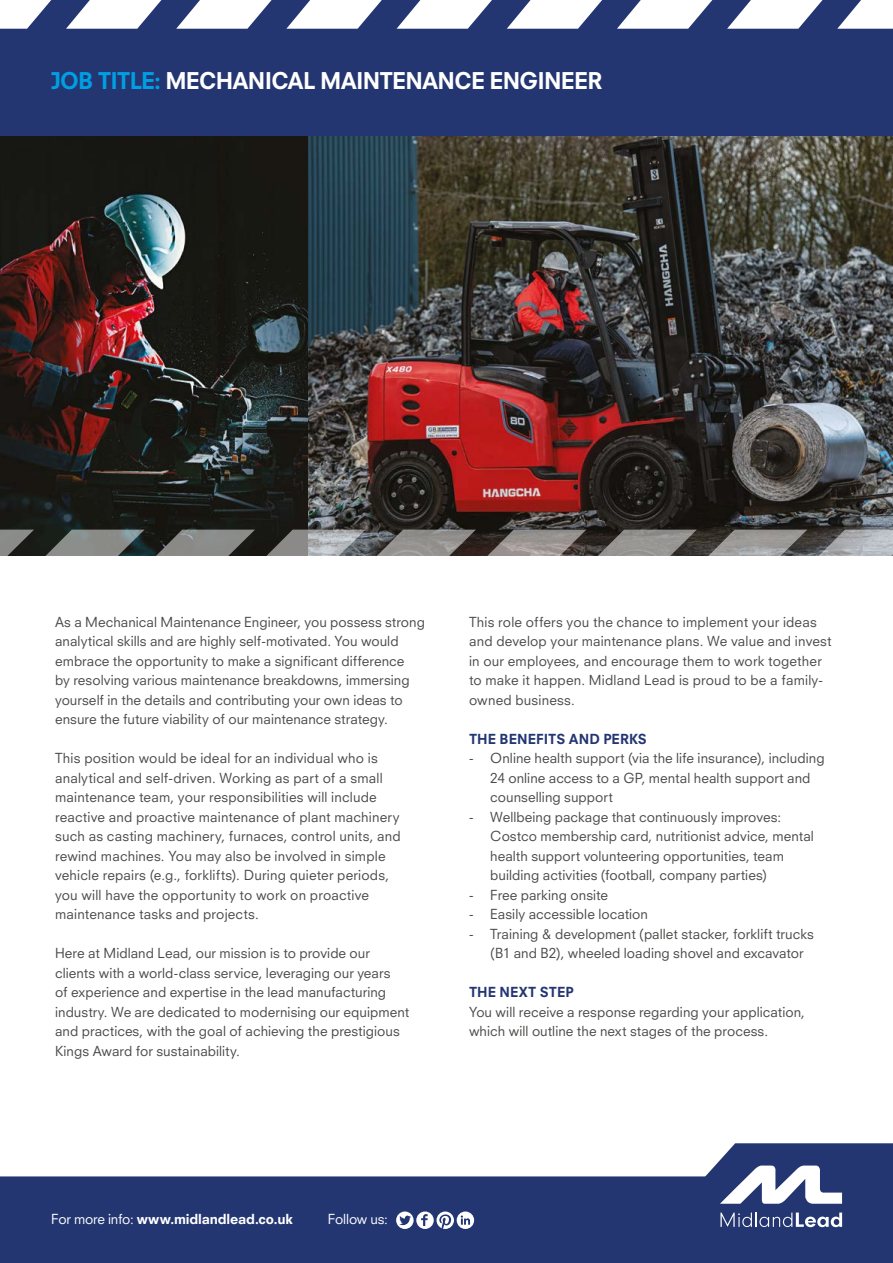
<style>
.page{position:relative;width:893px;height:1263px;background:#fff}
.page>*{position:absolute;margin:0;border:0;box-sizing:border-box;transform-origin:0 0}
.t1{font:800 22.5px "Neuzeit SLT Std";letter-spacing:-.035em;color:#fff}
.t2{font:13.5px/19.5px "Neuzeit SLT Std";letter-spacing:.005em;color:#4a4a49}
.t3{font:800 13.5px "Neuzeit SLT Std";letter-spacing:-.015em;color:#fff}
.t4{font:800 13.5px "Neuzeit SLT Std";letter-spacing:.01em;color:#233672}
.t5{font:13.5px "Neuzeit SLT Std";letter-spacing:-.01em;color:#fff}
.s1{color:#009fe3}
.s2{font-weight:400}
</style>
<div class="page">
<div style="left:0;top:1176px;width:627px;height:87px;background:#233672"></div>
<svg style="left:627px;top:1143px;width:266px;height:120px"></svg>
<svg style="left:396px;top:1211px;width:78px;height:18px"></svg>
<div style="left:0;top:0;width:893px;height:145px;background:#233672"></div>
<svg style="left:837px;top:0;width:56px;height:29px"></svg>
<svg style="left:727px;top:0;width:95px;height:29px"></svg>
<svg style="left:617px;top:0;width:95px;height:29px"></svg>
<svg style="left:507px;top:0;width:95px;height:29px"></svg>
<svg style="left:397px;top:0;width:95px;height:29px"></svg>
<svg style="left:286px;top:0;width:96px;height:29px"></svg>
<svg style="left:176px;top:0;width:96px;height:29px"></svg>
<svg style="left:66px;top:0;width:95px;height:29px"></svg>
<svg style="left:0;top:0;width:51px;height:29px"></svg>
<img style="left:0;top:137px;width:893px;height:393px">
<svg style="left:0;top:530px;width:893px;height:26px;background:#747472"></svg>
<h1 class="t1" style="left:51px;top:67px;width:553px"><span class="s1">JOB TITLE:</span> MECHANICAL MAINTENANCE ENGINEER</h1>
<p class="t2" style="left:55px;top:612px;width:371px">As a Mechanical Maintenance Engineer, you possess strong analytical skills and are highly self-motivated. You would embrace the opportunity to make a significant difference<br>by resolving various maintenance breakdowns, immersing yourself in the details and contributing your own ideas to ensure the future viability of our maintenance strategy.</p>
<p class="t2" style="left:55px;top:748px;width:347px">This position would be ideal for an individual who is analytical and self-driven. Working as part of a small maintenance team, your responsibilities will include reactive and proactive maintenance of plant machinery such as casting machinery, furnaces, control units, and rewind machines. You may also be involved in simple vehicle repairs (e.g., forklifts). During quieter periods, you will have the opportunity to work on proactive maintenance tasks and projects.</p>
<p class="t2" style="left:55px;top:943px;width:356px">Here at Midland Lead, our mission is to provide our clients with a world-class service, leveraging our years<br>of experience and expertise in the lead manufacturing industry. We are dedicated to modernising our equipment and practices, with the goal of achieving the prestigious Kings Award for sustainability.</p>
<p class="t2" style="left:469px;top:612px;width:364px">This role offers you the chance to implement your ideas and develop your maintenance plans. We value and invest in our employees, and encourage them to work together to make it happen. Midland Lead is proud to be a family&shy;owned business.</p>
<p class="t4" style="left:469px;top:730px;width:179px">THE BENEFITS AND PERKS</p>
<p class="t2" style="left:490px;top:748px;width:336px;text-indent:-21px">- Online health support (via the life insurance), including<br>24 online access to a GP, mental health support and counselling support</p>
<p class="t2" style="left:490px;top:807px;width:325px;text-indent:-21px">- Wellbeing package that continuously improves:<br>Costco membership card, nutritionist advice, mental health support volunteering opportunities, team building activities (football, company parties)</p>
<p class="t2" style="left:469px;top:885px;width:141px">- Free parking onsite</p>
<p class="t2" style="left:469px;top:904px;width:181px">- Easily accessible location</p>
<p class="t2" style="left:490px;top:924px;width:325px;text-indent:-21px">- Training &amp; development (pallet stacker, forklift trucks (B1 and B2), wheeled loading shovel and excavator</p>
<p class="t4" style="left:469px;top:984px;width:106px">THE NEXT STEP</p>
<p class="t2" style="left:469px;top:1002px;width:338px">You will receive a response regarding your application, which will outline the next stages of the process.</p>
<p class="t3" style="left:51px;top:1210px;width:243px"><span class="s2">For more info:</span> www.midlandlead.co.uk</p>
<p class="t5" style="left:328px;top:1210px;width:62px">Follow us:</p>
</div>
